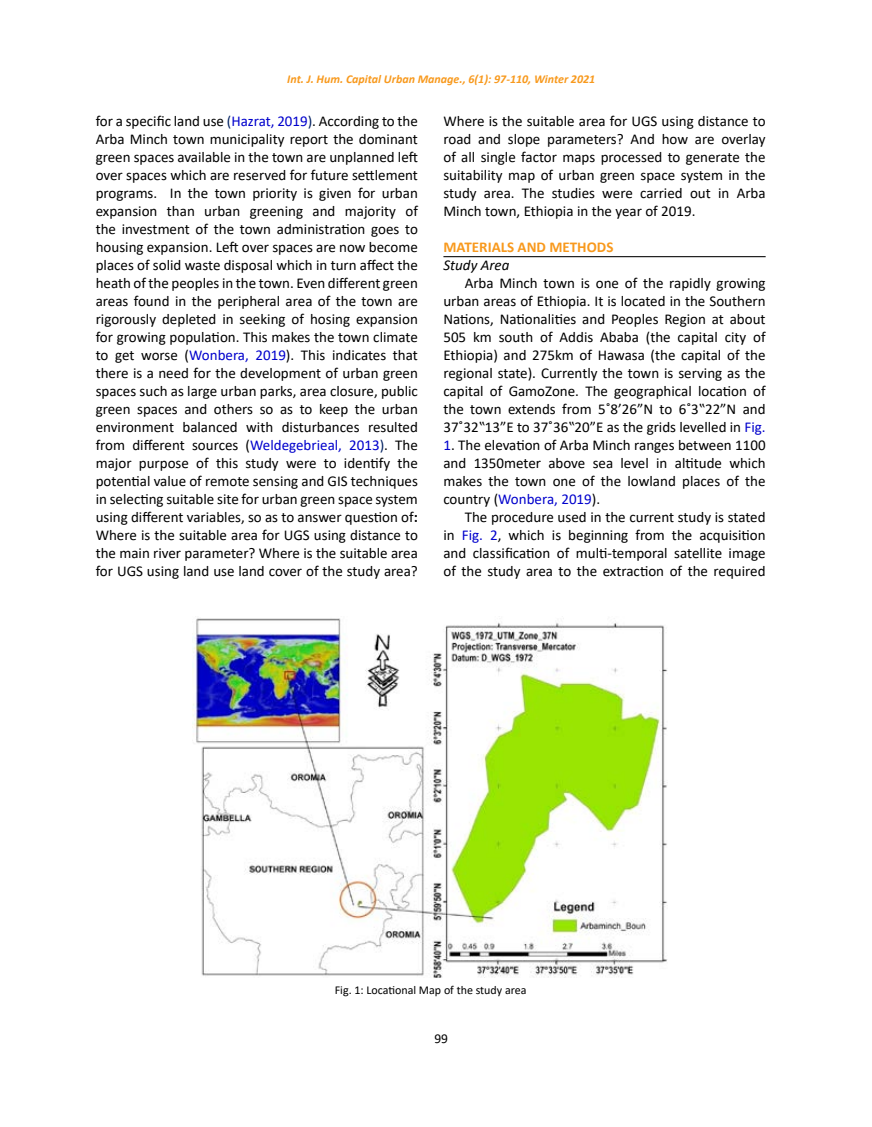
<style>
.page{position:relative;width:872px;height:1127px;background:#fff}
.page>*{position:absolute;margin:0;border:0;box-sizing:border-box;transform-origin:0 0}
.t1{font:15px/18px "Calibri";color:#000;text-align:justify}
.t2{font:700 15px "Calibri";color:#f8991d}
.t3{font:italic 15px "Calibri";color:#000}
.t4{font:13.5px "Calibri";color:#000}
.t5{font:italic 700 12px "Calibri";color:#f8991d}
.t6{font:12px "Calibri";color:#000}
.s1{color:#002060}
.s2{color:#00c}
.s3{font-weight:700}
</style>
<div class="page">
<hr style="left:443px;top:256px;width:322px;height:1px;background:#000">
<img style="left:193px;top:618px;width:475px;height:359px">
<p class="t5" style="left:287px;top:70px;width:309px">Int. J. Hum. Capital Urban Manage., 6(1): 97-110, Winter 2021</p>
<p class="t1" style="left:96px;top:112px;width:324px">for a specific land use <span class="s1">(</span><span class="s2">Hazrat, 2019</span><span class="s1">)</span>. According to the Arba Minch town municipality report the dominant green spaces available in the town are unplanned left over spaces which are reserved for future settlement programs. In the town priority is given for urban expansion than urban greening and majority of the investment of the town administration goes to housing expansion. Left over spaces are now become places of solid waste disposal which in turn affect the heath of the peoples in the town. Even different green areas found in the peripheral area of the town are rigorously depleted in seeking of hosing expansion for growing population. This makes the town climate to get worse (<span class="s2">Wonbera, 2019</span>). This indicates that there is a need for the development of urban green spaces such as large urban parks, area closure, public green spaces and others so as to keep the urban environment balanced with disturbances resulted from different sources (<span class="s2">Weldegebrieal, 2013</span><span class="s1">)</span>. The major purpose of this study were to identify the potential value of remote sensing and GIS techniques in selecting suitable site for urban green space system using different variables, so as to answer question of<span class="s3">:<br></span>Where is the suitable area for UGS using distance to the main river parameter? Where is the suitable area for UGS using land use land cover of the study area?</p>
<p class="t1" style="left:443px;top:112px;width:324px">Where is the suitable area for UGS using distance to road and slope parameters? And how are overlay of all single factor maps processed to generate the suitability map of urban green space system in the study area. The studies were carried out in Arba Minch town, Ethiopia in the year of 2019.</p>
<p class="t2" style="left:443px;top:236px;width:171px">MATERIALS AND METHODS</p>
<p class="t3" style="left:443px;top:255px;width:68px">Study Area</p>
<p class="t1" style="left:443px;top:274px;width:324px;text-indent:21px">Arba Minch town is one of the rapidly growing urban areas of Ethiopia. It is located in the Southern Nations, Nationalities and Peoples Region at about 505 km south of Addis Ababa (the capital city of Ethiopia) and 275km of Hawasa (the capital of the regional state). Currently the town is serving as the capital of GamoZone. The geographical location of the town extends from 5˚8’26”N to 6˚3‟22”N and 37˚32‟13”E to 37˚36‟20”E as the grids levelled in <span class="s2">Fig.</span></p>
<p class="t1" style="left:443px;top:436px;width:324px"><span class="s2">1</span>. The elevation of Arba Minch ranges between 1100 and 1350meter above sea level in altitude which makes the town one of the lowland places of the country (<span class="s2">Wonbera, 2019</span>).</p>
<p class="t1" style="left:443px;top:508px;width:324px;text-indent:21px">The procedure used in the current study is stated in <span class="s2">Fig. 2</span>, which is beginning from the acquisition and classification of multi-temporal satellite image of the study area to the extraction of the required</p>
<p class="t6" style="left:335px;top:981px;width:193px">Fig. 1: Locational Map of the study area</p>
<p class="t4" style="left:434px;top:1029px;width:15px">99</p>
</div>
